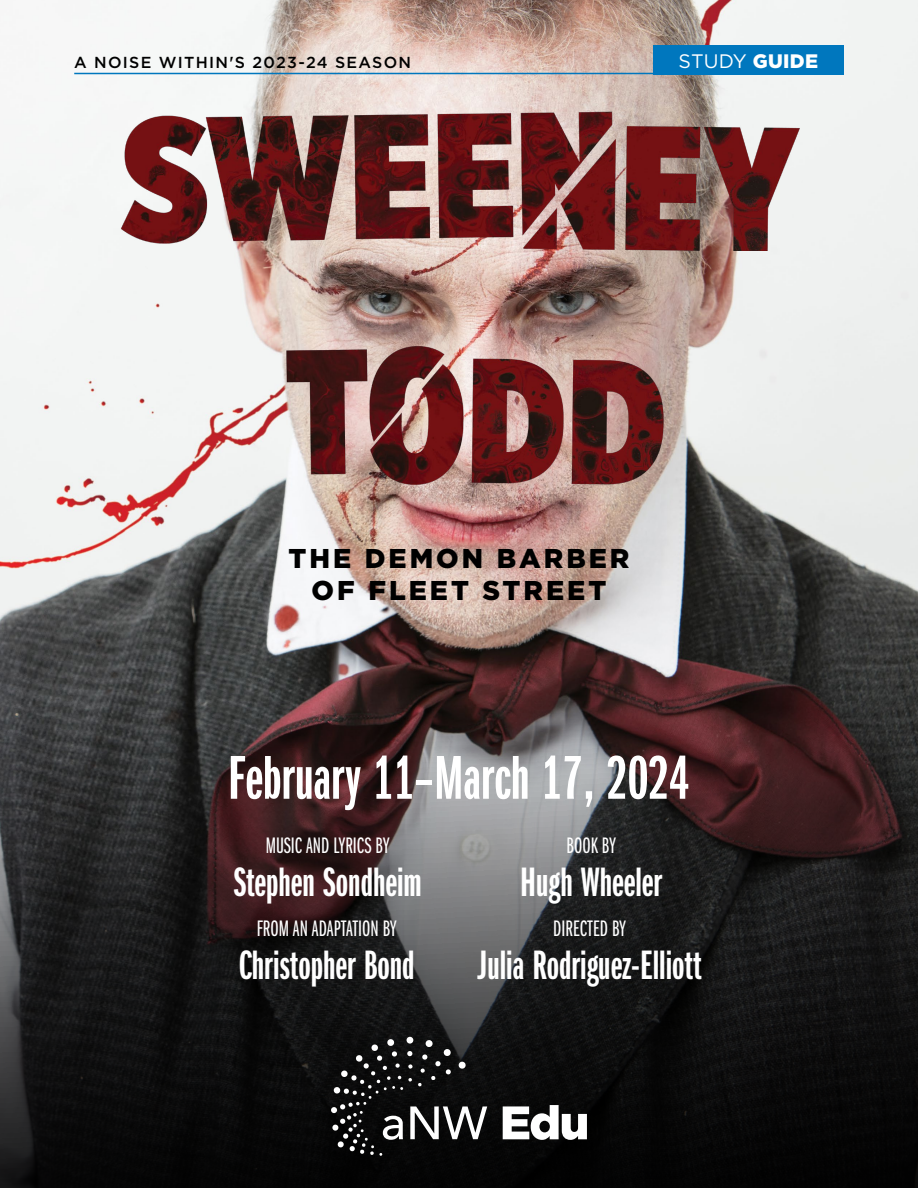
<style>
.page{position:relative;width:918px;height:1188px;background:#fff}
.page>*{position:absolute;margin:0;border:0;box-sizing:border-box;transform-origin:0 0}
.t1{font:64.05px "Franklin Gothic URW Ext Com D Dem";color:#fff}
.t2{font:42.6px "Franklin Gothic URW Ext Com D Dem";color:#fff}
.t3{font:900 27.15px/32.7px "Gotham";letter-spacing:.11em;color:#000;text-align:center}
.t4{font:23.25px "Franklin Gothic URW Ext Com D Boo";color:#fff}
.t5{font:19.5px "Gotham";color:#fff}
.t6{font:500 15.9px "Gotham";letter-spacing:.08em;color:#000}
.s1{font-weight:900}
</style>
<div class="page">
<img style="left:0;top:0;width:918px;height:1188px">
<img style="left:119px;top:102px;width:680px;height:149px">
<img style="left:119px;top:331px;width:680px;height:157px">
<svg style="left:331px;top:1039px;width:156px;height:117px"></svg>
<svg style="left:503px;top:1105px;width:84px;height:35px"></svg>
<hr style="left:74px;top:73px;width:770px;height:1px;background:#0077be">
<div style="left:653px;top:45px;width:191px;height:29px;background:#0077be"></div>
<p class="t6" style="left:74px;top:52px;width:338px">A NOISE WITHIN'S 2023-24 SEASON</p>
<p class="t5" style="left:679px;top:48px;width:141px">STUDY <span class="s1">GUIDE</span></p>
<p class="t3" style="left:289px;top:541px;width:342px">THE DEMON BARBER<br>OF FLEET STREET</p>
<h1 class="t1" style="left:228px;top:743px;width:464px">February 11–March 17, 2024</h1>
<p class="t4" style="left:266px;top:833px;width:125px">MUSIC AND LYRICS BY</p>
<p class="t2" style="left:233px;top:859px;width:190px">Stephen Sondheim</p>
<p class="t4" style="left:567px;top:833px;width:51px">BOOK BY</p>
<p class="t2" style="left:520px;top:859px;width:144px">Hugh Wheeler</p>
<p class="t4" style="left:257px;top:916px;width:141px">FROM AN ADAPTATION BY</p>
<p class="t2" style="left:239px;top:942px;width:177px">Christopher Bond</p>
<p class="t4" style="left:553px;top:916px;width:74px">DIRECTED BY</p>
<p class="t2" style="left:478px;top:942px;width:225px">Julia Rodriguez-Elliott</p>
</div>
